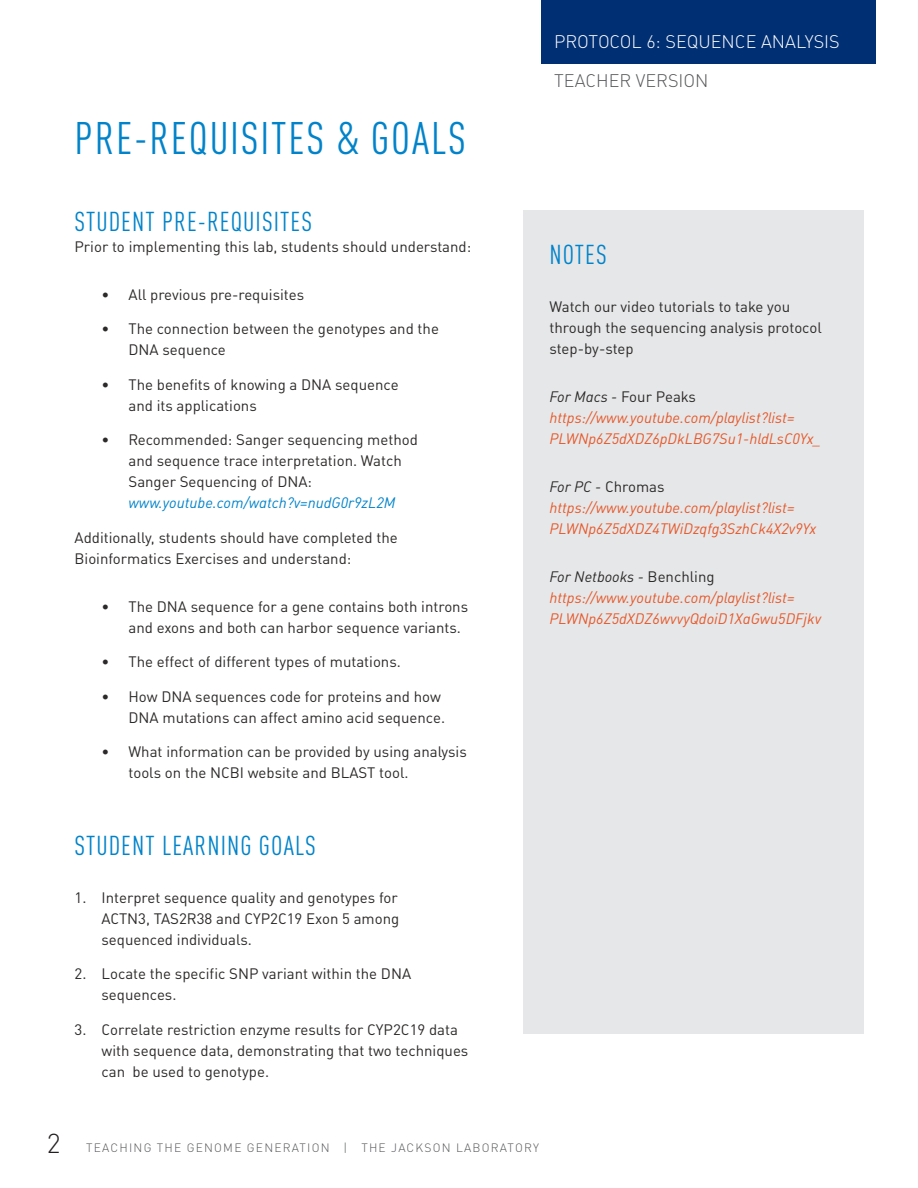
<style>
.page{position:relative;width:918px;height:1188px;background:#fff}
.page>*{position:absolute;margin:0;border:0;box-sizing:border-box;transform-origin:0 0}
.t1{font:condensed 45px "DINOT";letter-spacing:.04em;color:#0083ca}
.t2{font:condensed 27px "DINOT";letter-spacing:.04em;color:#0083ca}
.t3{font:300 27px "DINOT";color:#231f20}
.t4{font:300 18px "DINOT";color:#fff}
.t5{font:300 18px "DINOT";color:#57585a}
.t6{font:15px/21px "DINOT";color:#2c2a29}
.Steps_Body{font:italic 15px/21px "DINOT";color:#e65829}
.t7{font:300 12px "DINOT";letter-spacing:.1em;color:#57585a}
.s1{font-style:italic;color:#0083ca}
.s2{color:#2c2a29}
.s3{font-style:normal;color:#2c2a29}
</style>
<div class="page">
<div style="left:541px;top:0;width:335px;height:64px;background:#002f73"></div>
<div style="left:523px;top:210px;width:341px;height:824px;background:#e6e7e9"></div>
<p class="t1" style="left:75px;top:112px;width:393px">PRE-REQUISITES &amp; GOALS</p>
<p class="t2" style="left:75px;top:205px;width:239px">STUDENT PRE-REQUISITES</p>
<p class="t6" style="left:75px;top:235px;width:398px">Prior to implementing this lab, students should understand:</p>
<p class="t6" style="left:102px;top:283px;width:204px">• All previous pre-requisites</p>
<p class="t6" style="left:129px;top:318px;width:312px;text-indent:-27px">• The connection between the genotypes and the<br>DNA sequence</p>
<p class="t6" style="left:129px;top:373px;width:272px;text-indent:-27px">• The benefits of knowing a DNA sequence and its applications</p>
<p class="t6" style="left:129px;top:429px;width:291px;text-indent:-27px">• Recommended: Sanger sequencing method and sequence trace interpretation. Watch Sanger Sequencing of DNA: <span class="s1">www.youtube.com/watch?v=nudG0r9zL2M</span></p>
<p class="t6" style="left:75px;top:526px;width:325px">Additionally, students should have completed the<br>Bioinformatics Exercises and understand:</p>
<p class="t6" style="left:129px;top:595px;width:341px;text-indent:-27px">• The DNA sequence for a gene contains both introns and exons and both can harbor sequence variants.</p>
<p class="t6" style="left:102px;top:651px;width:301px">• The effect of different types of mutations.</p>
<p class="t6" style="left:102px;top:685px;width:345px;text-align:right">• How DNA sequences code for proteins and how<br>DNA mutations can affect amino acid sequence.</p>
<p class="t6" style="left:129px;top:741px;width:340px;text-indent:-27px">• What information can be provided by using analysis tools on the NCBI website and BLAST tool.</p>
<p class="t4" style="left:554px;top:30px;width:287px">PROTOCOL 6: SEQUENCE ANALYSIS</p>
<p class="t5" style="left:554px;top:69px;width:156px">TEACHER VERSION</p>
<p class="t2" style="left:549px;top:239px;width:59px">NOTES</p>
<p class="t6" style="left:549px;top:296px;width:274px">Watch our video tutorials to take you through the sequencing analysis protocol step-by-step</p>
<p class="Steps_Body" style="left:549px;top:386px;width:273px"><span class="s2">For Macs -</span> <span class="s3">Four Peaks </span>https://www.youtube.com/playlist?list=<br>PLWNp6Z5dXDZ6pDkLBG7Su1-hldLsC0Yx_</p>
<p class="Steps_Body" style="left:549px;top:476px;width:268px"><span class="s2">For PC -</span> <span class="s3">Chromas </span>https://www.youtube.com/playlist?list=<br>PLWNp6Z5dXDZ4TWiDzqfg3SzhCk4X2v9Yx</p>
<p class="Steps_Body" style="left:549px;top:566px;width:273px"><span class="s2">For Netbooks -</span> <span class="s3">Benchling </span>https://www.youtube.com/playlist?list=<br>PLWNp6Z5dXDZ6wvvyQdoiD1XaGwu5DFjkv</p>
<p class="t2" style="left:75px;top:829px;width:243px">STUDENT LEARNING GOALS</p>
<p class="t6" style="left:102px;top:886px;width:299px;text-align:justify;text-indent:-27px">1. Interpret sequence quality and genotypes for ACTN3, TAS2R38 and CYP2C19 Exon 5 among sequenced individuals.</p>
<p class="t6" style="left:102px;top:963px;width:311px;text-indent:-27px">2. Locate the specific SNP variant within the DNA sequences.</p>
<p class="t6" style="left:102px;top:1018px;width:368px;text-indent:-27px">3. Correlate restriction enzyme results for CYP2C19 data with sequence data, demonstrating that two techniques can be used to genotype.</p>
<h2 class="t3" style="left:47px;top:1127px;width:15px">2</h2>
<p class="t7" style="left:86px;top:1140px;width:454px">TEACHING THE GENOME GENERATION | THE JACKSON LABORATORY</p>
</div>
